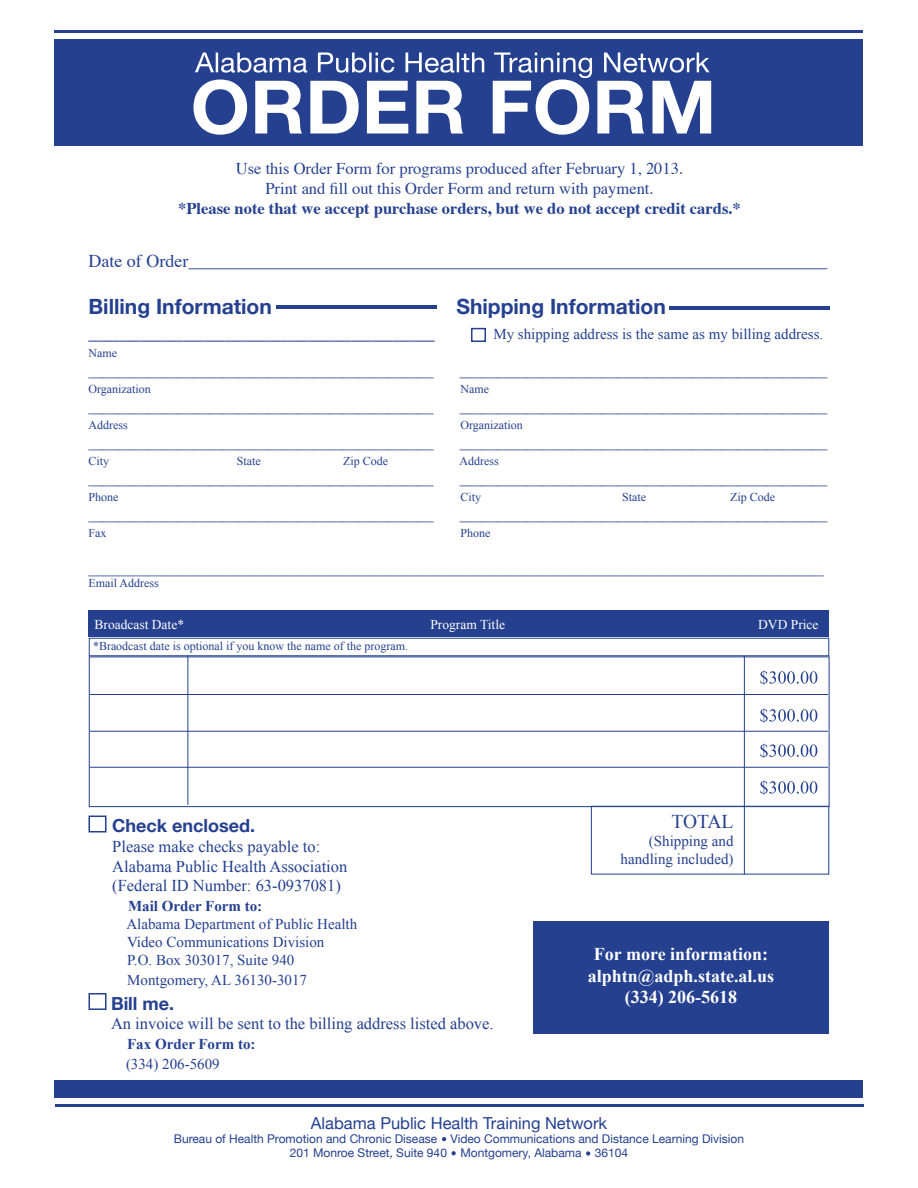
<style>
.page{position:relative;width:918px;height:1188px;background:#fff}
.page>*{position:absolute;margin:0;border:0;box-sizing:border-box;transform-origin:0 0}
.t1{font:700 21px "Helvetica Neue";color:#24408f}
.t2{font:19.5px "Times New Roman";letter-spacing:-.01em;color:#24408f}
.t3{font:18px "Times";color:#24408f}
.t4{font:700 18px/21.6px "Times New Roman";color:#fff;text-align:center}
.t5{font:700 18px "Helvetica Neue";color:#24408f}
.t6{font:16.5px/19.8px "Times New Roman";color:#24408f}
.t7{font:16.5px/19.8px "Times";color:#24408f;text-align:center}
.t8{font:700 16.5px "Times";color:#24408f}
.t9{font:16.5px "Helvetica Neue";color:#24408f}
.t10{font:15px/18px "Times New Roman";color:#24408f;text-align:right}
.t11{font:700 15px "Times New Roman";color:#24408f}
.t12{font:13.5px "Times New Roman";color:#fff}
.t13{font:12px "Times New Roman";color:#24408f}
.t14{font:12px/14.4px "Helvetica Neue";color:#24408f;text-align:center}
</style>
<div class="page">
<div style="left:55px;top:39px;width:808px;height:107px;background:#24408f"></div>
<svg style="left:193px;top:52px;width:518px;height:83px"></svg>
<hr style="left:669px;top:306px;width:161px;height:3px;background:#24408f">
<hr style="left:276px;top:305px;width:160px;height:4px;background:#24408f">
<div style="left:55px;top:1080px;width:808px;height:18px;background:#24408f"></div>
<div style="left:88px;top:610px;width:742px;height:28px;background:#24408f"></div>
<hr style="left:56px;top:1104px;width:808px;height:3px;background:#24408f">
<div style="left:471px;top:328px;width:15px;height:14px;border:2px solid #24408f"></div>
<div style="left:89px;top:638px;width:740px;height:18px;border:1px solid #24408f"></div>
<div style="left:89px;top:657px;width:741px;height:150px;border:1px solid #24408f"></div>
<hr style="left:90px;top:694px;width:738px;height:1px;background:#24408f">
<hr style="left:90px;top:731px;width:738px;height:1px;background:#24408f">
<hr style="left:90px;top:767px;width:738px;height:1px;background:#24408f">
<hr style="left:744px;top:656px;width:1px;height:218px;background:#24408f">
<div style="left:591px;top:806px;width:238px;height:68px;border:1px solid #24408f"></div>
<div style="left:88px;top:816px;width:18px;height:16px;border:2px solid #24408f"></div>
<div style="left:88px;top:993px;width:18px;height:17px;border:2px solid #24408f"></div>
<div style="left:533px;top:921px;width:296px;height:113px;background:#24408f"></div>
<svg style="left:442px;top:1137px;width:4px;height:4px"></svg>
<svg style="left:452px;top:1151px;width:4px;height:4px"></svg>
<svg style="left:586px;top:1151px;width:4px;height:5px"></svg>
<hr style="left:54px;top:30px;width:808px;height:3px;background:#24408f">
<hr style="left:188px;top:656px;width:1px;height:149px;background:#24408f">
<svg style="left:760px;top:670px;width:57px;height:15px"></svg>
<svg style="left:760px;top:708px;width:57px;height:15px"></svg>
<svg style="left:760px;top:744px;width:57px;height:14px"></svg>
<svg style="left:760px;top:780px;width:57px;height:15px"></svg>
<p class="t7" style="left:236px;top:158px;width:449px">Use this Order Form for programs produced after February 1, 2013.<br>Print and fill out this Order Form and return with payment.</p>
<p class="t8" style="left:178px;top:193px;width:564px">*Please note that we accept purchase orders, but we do not accept credit cards.*</p>
<p class="t3" style="left:88px;top:244px;width:740px">Date of Order_______________________________________________________________________</p>
<h1 class="t1" style="left:88px;top:293px;width:185px">Billing Information</h1>
<h1 class="t1" style="left:456px;top:293px;width:211px">Shipping Information</h1>
<h1 class="t1" style="left:88px;top:319px;width:348px">_________________________________</h1>
<p class="t10" style="left:493px;top:325px;width:331px">My shipping address is the same as my billing address.</p>
<p class="t13" style="left:88px;top:345px;width:30px">Name</p>
<p class="t10" style="left:88px;top:361px;width:346px">______________________________________________</p>
<p class="t10" style="left:460px;top:361px;width:369px">_________________________________________________</p>
<p class="t13" style="left:88px;top:381px;width:64px">Organization</p>
<p class="t13" style="left:460px;top:381px;width:30px">Name</p>
<p class="t10" style="left:88px;top:397px;width:346px">______________________________________________</p>
<p class="t10" style="left:460px;top:397px;width:369px">_________________________________________________</p>
<p class="t13" style="left:88px;top:417px;width:41px">Address</p>
<p class="t13" style="left:460px;top:417px;width:64px">Organization</p>
<p class="t10" style="left:88px;top:433px;width:346px">______________________________________________</p>
<p class="t10" style="left:460px;top:433px;width:369px">_________________________________________________</p>
<p class="t13" style="left:88px;top:453px;width:22px">City</p>
<p class="t13" style="left:237px;top:453px;width:25px">State</p>
<p class="t13" style="left:343px;top:453px;width:46px">Zip Code</p>
<p class="t13" style="left:459px;top:453px;width:41px">Address</p>
<p class="t10" style="left:88px;top:469px;width:346px">______________________________________________</p>
<p class="t10" style="left:460px;top:469px;width:369px">_________________________________________________</p>
<p class="t13" style="left:88px;top:489px;width:31px">Phone</p>
<p class="t13" style="left:460px;top:489px;width:22px">City</p>
<p class="t13" style="left:622px;top:489px;width:25px">State</p>
<p class="t13" style="left:730px;top:489px;width:46px">Zip Code</p>
<p class="t10" style="left:88px;top:505px;width:346px">______________________________________________</p>
<p class="t10" style="left:460px;top:505px;width:369px">_________________________________________________</p>
<p class="t13" style="left:88px;top:525px;width:19px">Fax</p>
<p class="t13" style="left:460px;top:525px;width:31px">Phone</p>
<p class="t10" style="left:88px;top:559px;width:736px">__________________________________________________________________________________________________</p>
<p class="t13" style="left:88px;top:575px;width:72px">Email Address</p>
<p class="t12" style="left:94px;top:615px;width:91px">Broadcast Date*</p>
<p class="t12" style="left:430px;top:615px;width:76px">Program Title</p>
<p class="t12" style="left:758px;top:615px;width:62px">DVD Price</p>
<p class="t13" style="left:93px;top:638px;width:317px">*Braodcast date is optional if you know the name of the program.</p>
<p class="t5" style="left:112px;top:814px;width:144px">Check enclosed.</p>
<p class="t6" style="left:112px;top:836px;width:237px">Please make checks payable to:<br>Alabama Public Health Association (Federal ID Number: 63-0937081)</p>
<p class="t11" style="left:128px;top:896px;width:136px">Mail Order Form to:</p>
<p class="t10" style="left:126px;top:915px;width:232px;text-align:left">Alabama Department of Public Health<br>Video Communications Division<br>P.O. Box 303017, Suite 940</p>
<p class="t10" style="left:127px;top:971px;width:181px">Montgomery, AL 36130-3017</p>
<p class="t5" style="left:111px;top:992px;width:65px">Bill me.</p>
<p class="t6" style="left:111px;top:1014px;width:384px">An invoice will be sent to the billing address listed above.</p>
<p class="t11" style="left:127px;top:1034px;width:130px">Fax Order Form to:</p>
<p class="t10" style="left:126px;top:1055px;width:95px">(334) 206-5609</p>
<h2 class="t2" style="left:672px;top:808px;width:63px">TOTAL</h2>
<p class="t10" style="left:621px;top:832px;width:114px">(Shipping and handling included)</p>
<p class="t4" style="left:588px;top:943px;width:188px">For more information: alphtn@adph.state.al.us (334) 206-5618</p>
<p class="t9" style="left:311px;top:1113px;width:298px">Alabama Public Health Training Network</p>
<p class="t14" style="left:174px;top:1131px;width:572px">Bureau of Health Promotion and Chronic Disease Video Communications and Distance Learning Division<br>201 Monroe Street, Suite 940 Montgomery, Alabama 36104</p>
</div>
